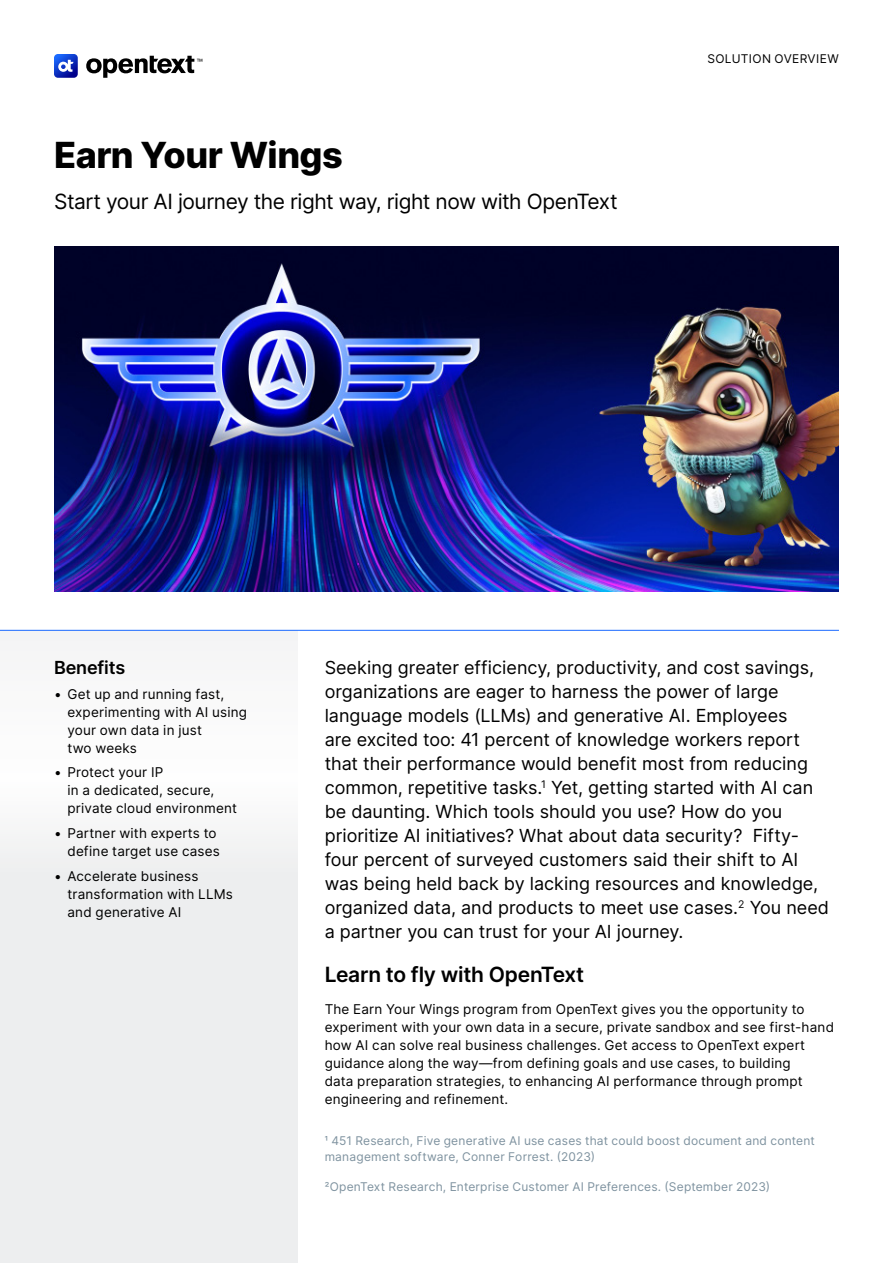
<style>
.page{position:relative;width:893px;height:1263px;background:#fff}
.page>*{position:absolute;margin:0;border:0;box-sizing:border-box;transform-origin:0 0}
.H1_Title{font:800 36px "Inter";letter-spacing:-.015em;color:#000}
.Subhead{font:21px "Inter";letter-spacing:-.02em;color:#000}
.H2_Heading{font:600 21px "Inter";letter-spacing:-.01em;color:#000}
.Intro{font:18px/24px "Inter";color:#000}
.H3_Heading{font:600 18px "Inter";letter-spacing:-.01em;color:#000}
.Body{font:13.5px/18px "Inter";letter-spacing:.015em;color:#000}
.t1{font:12px/16.5px "Inter";letter-spacing:.015em;color:#7e929f}
.t2{font:12px "Inter";letter-spacing:.03em;color:#000}
</style>
<div class="page">
<svg style="left:86px;top:56px;width:116px;height:22px"></svg>
<svg style="left:54px;top:54px;width:24px;height:24px"></svg>
<svg style="left:0;top:631px;width:298px;height:632px"></svg>
<hr style="left:0;top:630px;width:839px;height:1px;background:#1a6aff">
<img style="left:54px;top:246px;width:785px;height:346px">
<h1 class="H1_Title" style="left:54px;top:129px;width:290px">Earn Your Wings</h1>
<p class="Subhead" style="left:54px;top:186px;width:565px">Start your AI journey the right way, right now with OpenText</p>
<p class="t2" style="left:707px;top:50px;width:133px">SOLUTION OVERVIEW</p>
<h3 class="H3_Heading" style="left:54px;top:654px;width:73px">Benefits</h3>
<p class="Body" style="left:68px;top:684px;width:181px;text-indent:-14px">• Get up and running fast, experimenting with AI using your own data in just<br>two weeks</p>
<p class="Body" style="left:68px;top:763px;width:171px;text-indent:-14px">• Protect your IP<br>in a dedicated, secure, private cloud environment</p>
<p class="Body" style="left:54px;top:824px;width:167px;text-align:right">• Partner with experts to define target use cases</p>
<p class="Body" style="left:68px;top:867px;width:167px;text-indent:-14px">• Accelerate business transformation with LLMs and generative AI</p>
<p class="Intro" style="left:325px;top:655px;width:506px">Seeking greater efficiency, productivity, and cost savings, organizations are eager to harness the power of large language models (LLMs) and generative AI. Employees<br>are excited too: 41 percent of knowledge workers report that their performance would benefit most from reducing common, repetitive tasks.<sup>1</sup> Yet, getting started with AI can be daunting. Which tools should you use? How do you prioritize AI initiatives? What about data security? Fifty&shy;four percent of surveyed customers said their shift to AI was being held back by lacking resources and knowledge, organized data, and products to meet use cases.<sup>2</sup> You need a partner you can trust for your AI journey.</p>
<h2 class="H2_Heading" style="left:325px;top:959px;width:261px">Learn to fly with OpenText</h2>
<p class="Body" style="left:325px;top:999px;width:511px">The Earn Your Wings program from OpenText gives you the opportunity to experiment with your own data in a secure, private sandbox and see first-hand how AI can solve real business challenges. Get access to OpenText expert guidance along the way—from defining goals and use cases, to building<br>data preparation strategies, to enhancing AI performance through prompt engineering and refinement.</p>
<p class="t1" style="left:325px;top:1132px;width:492px">1 451 Research, Five generative AI use cases that could boost document and content management software, Conner Forrest. (2023)</p>
<p class="t1" style="left:325px;top:1178px;width:447px">2OpenText Research, Enterprise Customer AI Preferences. (September 2023)</p>
</div>
